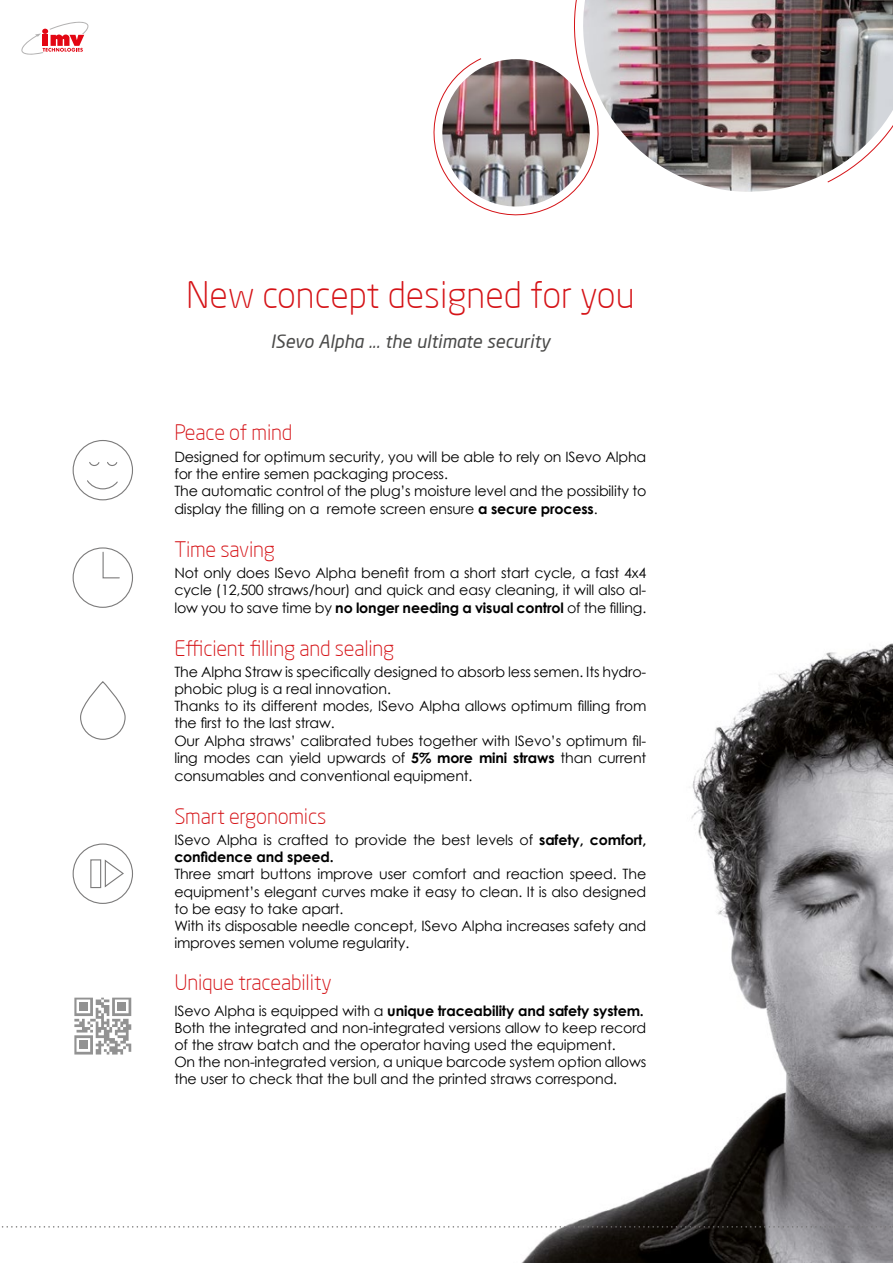
<style>
.page{position:relative;width:893px;height:1263px;background:#fff}
.page>*{position:absolute;margin:0;border:0;box-sizing:border-box;transform-origin:0 0}
.t1{font:300 36px "Neo Sans Pro";color:#d51317}
.t2{font:300 21px "Neo Sans Pro";letter-spacing:-.01em;color:#d51317}
.t3{font:italic 18px "Neo Sans Pro";color:#4a4a49}
.t4{font:14.25px/17.1px "Century Gothic";letter-spacing:-.01em;color:#000}
.s1{font-weight:700}
</style>
<div class="page">
<img style="left:509px;top:643px;width:384px;height:620px">
<img style="left:433px;top:0;width:460px;height:216px">
<div style="left:80px;top:681px;width:46px;height:59px;border:1px solid #7c7b7b;border-radius:22px"></div>
<div style="left:73px;top:547px;width:60px;height:61px;border:1px solid #7c7b7b;border-radius:50%"></div>
<svg style="left:102px;top:551px;width:18px;height:28px"></svg>
<svg style="left:74px;top:998px;width:57px;height:56px"></svg>
<div style="left:79px;top:1041px;width:8px;height:8px;background:#929292"></div>
<div style="left:73px;top:440px;width:60px;height:60px;border:1px solid #7c7b7b;border-radius:50%"></div>
<svg style="left:87px;top:480px;width:31px;height:10px"></svg>
<svg style="left:89px;top:462px;width:11px;height:4px"></svg>
<svg style="left:107px;top:462px;width:11px;height:4px"></svg>
<div style="left:73px;top:843px;width:60px;height:61px;border:1px solid #7c7b7b;border-radius:50%"></div>
<div style="left:90px;top:859px;width:11px;height:29px;border:1px solid #7c7b7b"></div>
<svg style="left:104px;top:859px;width:20px;height:29px"></svg>
<svg style="left:1px;top:1226px;width:892px;height:1px"></svg>
<svg style="left:21px;top:22px;width:67px;height:33px"></svg>
<p class="t1" style="left:186px;top:273px;width:450px">New concept designed for you</p>
<p class="t3" style="left:270px;top:331px;width:281px">ISevo Alpha ... the ultimate security</p>
<p class="t2" style="left:174px;top:420px;width:120px">Peace of mind</p>
<p class="t4" style="left:174px;top:447px;width:474px">Designed for optimum security, you will be able to rely on ISevo Alpha for the entire semen packaging process.<br>The automatic control of the plug’s moisture level and the possibility to display the filling on a remote screen ensure <span class="s1">a secure process</span>.</p>
<p class="t2" style="left:174px;top:536px;width:102px">Time saving</p>
<p class="t4" style="left:174px;top:564px;width:473px;text-align:justify">Not only does ISevo Alpha benefit from a short start cycle, a fast 4x4 cycle (12,500 straws/hour) and quick and easy cleaning, it will also al&shy;low you to save time by <span class="s1">no longer needing a visual control</span> of the filling.</p>
<p class="t2" style="left:174px;top:635px;width:222px">Efficient filling and sealing</p>
<p class="t4" style="left:174px;top:663px;width:474px">The Alpha Straw is specifically designed to absorb less semen. Its hydro&shy;phobic plug is a real innovation.<br>Thanks to its different modes, ISevo Alpha allows optimum filling from the first to the last straw.<br>Our Alpha straws’ calibrated tubes together with ISevo’s optimum fil&shy;ling modes can yield upwards of <span class="s1">5% more mini straws</span> than current consumables and conventional equipment.</p>
<p class="t2" style="left:174px;top:803px;width:153px">Smart ergonomics</p>
<p class="t4" style="left:174px;top:831px;width:474px">ISevo Alpha is crafted to provide the best levels of <span class="s1">safety, comfort, confidence and speed.<br></span>Three smart buttons improve user comfort and reaction speed. The equipment’s elegant curves make it easy to clean. It is also designed to be easy to take apart.<br>With its disposable needle concept, ISevo Alpha increases safety and improves semen volume regularity.</p>
<p class="t2" style="left:174px;top:969px;width:159px">Unique traceability</p>
<p class="t4" style="left:174px;top:1002px;width:473px">ISevo Alpha is equipped with a <span class="s1">unique traceability and safety system.<br></span>Both the integrated and non-integrated versions allow to keep record of the straw batch and the operator having used the equipment.<br>On the non-integrated version, a unique barcode system option allows the user to check that the bull and the printed straws correspond.</p>
</div>
